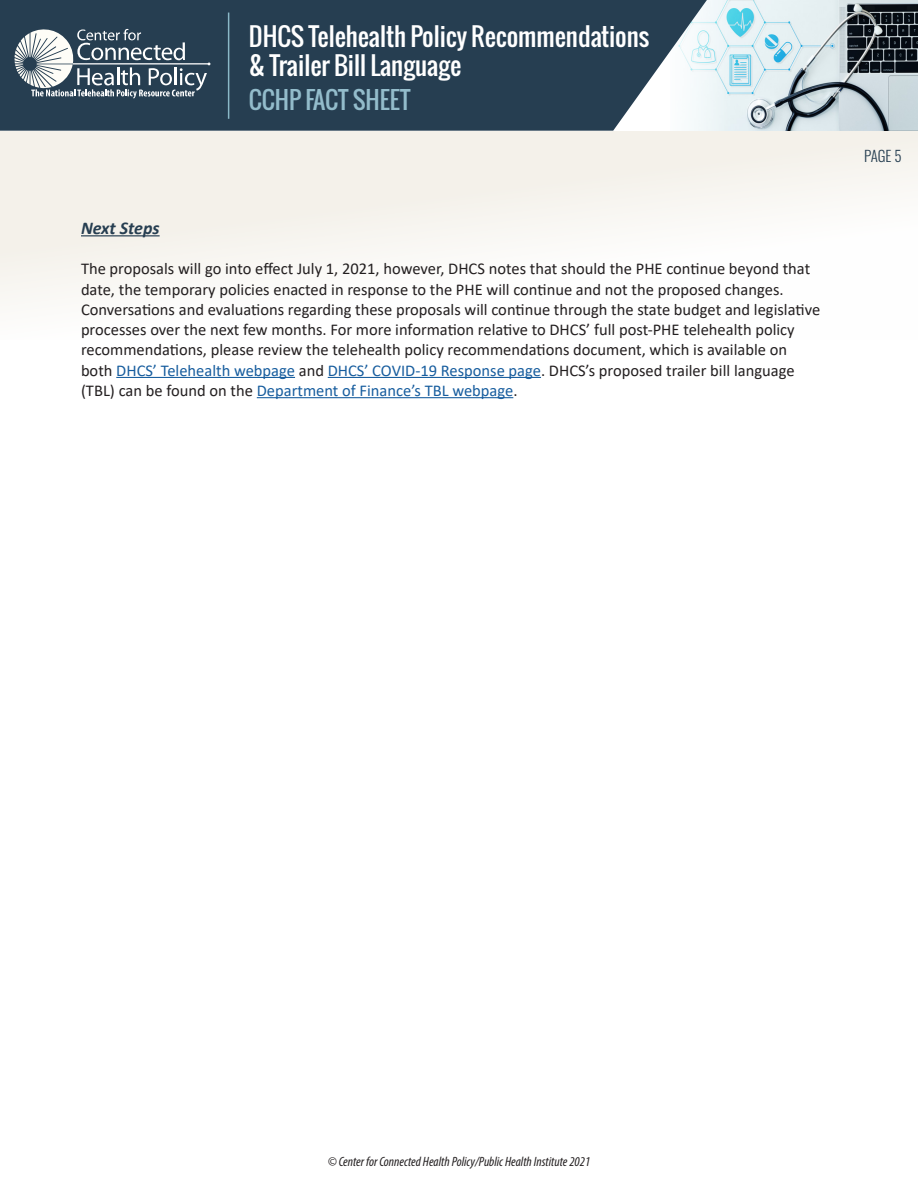
<style>
.page{position:relative;width:918px;height:1188px;background:#fff}
.page>*{position:absolute;margin:0;border:0;box-sizing:border-box;transform-origin:0 0}
.t1{font:24.9px/29.1px "Oswald";color:#fff}
.t2{font:24px "Oswald";color:#93bccb}
.t3{font:italic 700 18px "Calibri";color:#263e51}
.t4{font:16.5px/20.2px "Calibri";color:#231f20}
.t5{font:300 15px "Oswald";color:#263e51}
.t6{font:italic condensed 13.5px "Myriad Pro";color:#231f20}
.s1{color:#175d9e}
</style>
<div class="page">
<div style="left:0;top:103px;width:918px;height:237px;background:#f8f7f3"></div>
<img style="left:717px;top:0;width:201px;height:131px">
<svg style="left:0;top:0;width:717px;height:131px;background:#3a5061"></svg>
<svg style="left:15px;top:29px;width:195px;height:70px"></svg>
<hr style="left:228px;top:13px;width:1px;height:106px;background:#8ab8c7">
<hr style="left:81px;top:235px;width:79px;height:1px;background:#263e51">
<hr style="left:116px;top:377px;width:179px;height:1px;background:#175d9e">
<hr style="left:328px;top:377px;width:213px;height:1px;background:#175d9e">
<hr style="left:257px;top:397px;width:256px;height:1px;background:#175d9e">
<h1 class="t1" style="left:249px;top:22px;width:402px">DHCS Telehealth Policy Recommendations &amp; Trailer Bill Language</h1>
<h2 class="t2" style="left:249px;top:81px;width:163px">CCHP FACT SHEET</h2>
<p class="t3" style="left:81px;top:215px;width:80px">Next Steps</p>
<p class="t4" style="left:81px;top:258px;width:741px">The proposals will go into effect July 1, 2021, however, DHCS notes that should the PHE continue beyond that date, the temporary policies enacted in response to the PHE will continue and not the proposed changes.<br>Conversations and evaluations regarding these proposals will continue through the state budget and legislative processes over the next few months. For more information relative to DHCS’ full post-PHE telehealth policy recommendations, please review the telehealth policy recommendations document, which is available on both <span class="s1">DHCS’ Telehealth webpage</span> and <span class="s1">DHCS’ COVID-19 Response page</span>. DHCS’s proposed trailer bill language (TBL) can be found on the <span class="s1">Department of Finance’s TBL webpage</span>.</p>
<p class="t5" style="left:864px;top:143px;width:39px">PAGE 5</p>
<p class="t6" style="left:328px;top:1154px;width:264px">© Center for Connected Health Policy/Public Health Institute 2021</p>
</div>
